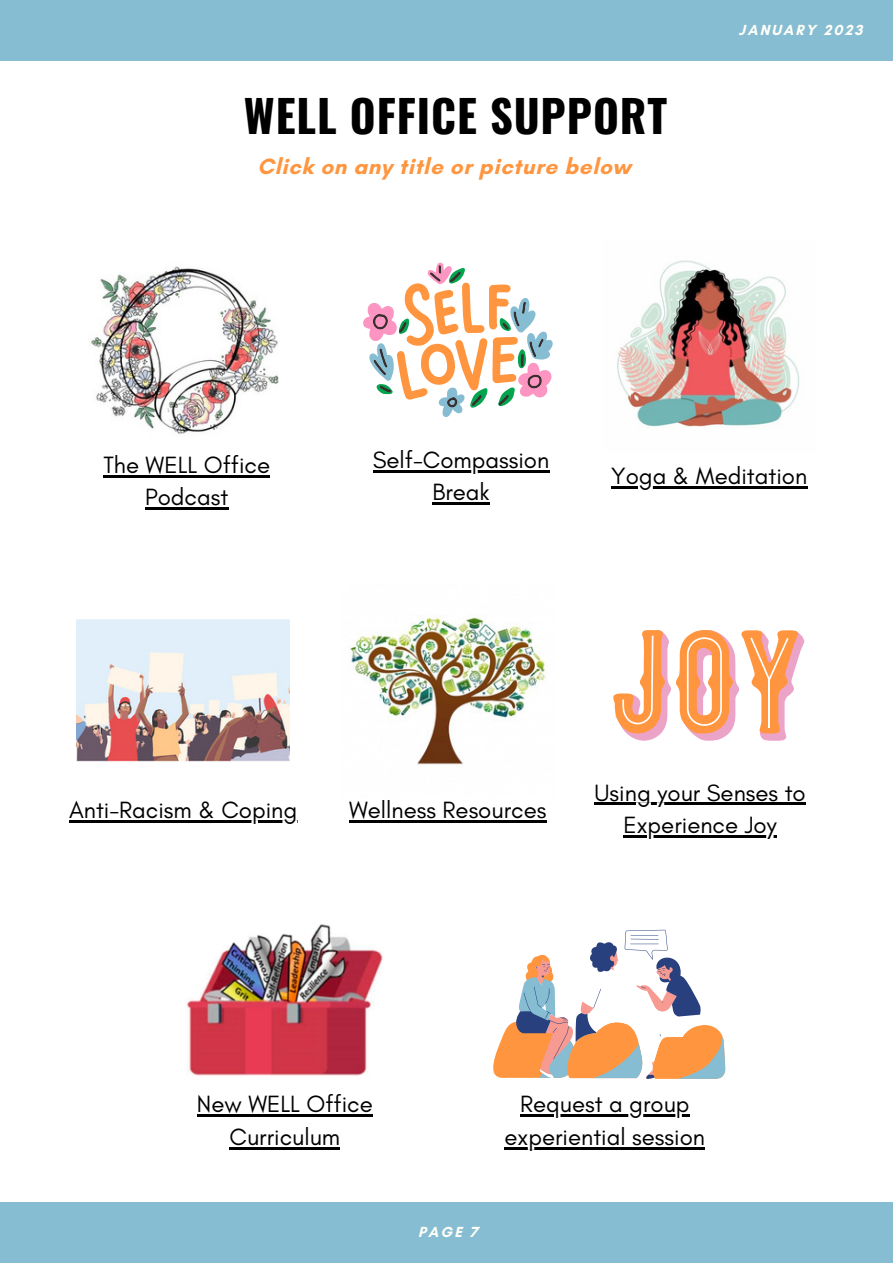
<style>
.page{position:relative;width:893px;height:1264px;background:#fff}
.page>*{position:absolute;margin:0;border:0;box-sizing:border-box;transform-origin:0 0}
.t1{font:700 44.4px "Oswald";letter-spacing:.02em;color:#000}
.t2{font:24px/32.5px "Glacial Indifference";color:#000;text-align:center}
.t3{font:700 22.5px "Glacial Indifference";letter-spacing:.03em;color:#ff953e}
.t4{font:700 14.85px "Glacial Indifference";letter-spacing:.14em;color:#fffff9}
</style>
<div class="page">
<div style="left:0;top:0;width:892px;height:61px;background:#86bdd2"></div>
<div style="left:0;top:1201px;width:892px;height:61px;background:#86bdd2"></div>
<img style="left:90px;top:266px;width:188px;height:168px">
<img style="left:617px;top:260px;width:183px;height:167px">
<img style="left:349px;top:617px;width:197px;height:148px">
<img style="left:77px;top:619px;width:212px;height:142px">
<svg style="left:613px;top:630px;width:192px;height:110px"></svg>
<hr style="left:768px;top:679px;width:2px;height:48px;background:#fff">
<svg style="left:363px;top:262px;width:190px;height:155px"></svg>
<img style="left:187px;top:924px;width:196px;height:152px">
<svg style="left:493px;top:929px;width:232px;height:150px"></svg>
<hr style="left:103px;top:475px;width:167px;height:2px;background:#000">
<hr style="left:145px;top:507px;width:83px;height:3px;background:#000">
<hr style="left:69px;top:820px;width:228px;height:2px;background:#000">
<hr style="left:611px;top:486px;width:196px;height:2px;background:#000">
<hr style="left:349px;top:820px;width:197px;height:2px;background:#000">
<hr style="left:373px;top:470px;width:176px;height:2px;background:#000">
<hr style="left:432px;top:502px;width:57px;height:3px;background:#000">
<hr style="left:594px;top:802px;width:211px;height:3px;background:#000">
<hr style="left:623px;top:835px;width:153px;height:2px;background:#000">
<hr style="left:197px;top:1114px;width:176px;height:2px;background:#000">
<hr style="left:229px;top:1146px;width:111px;height:3px;background:#000">
<hr style="left:520px;top:1114px;width:169px;height:2px;background:#000">
<hr style="left:504px;top:1146px;width:201px;height:3px;background:#000">
<h1 class="t1" style="left:244px;top:81px;width:425px">WELL OFFICE SUPPORT</h1>
<p class="t3" style="left:257px;top:152px;width:374px">Click on any title or picture below</p>
<p class="t4" style="left:738px;top:21px;width:125px">JANUARY 2023</p>
<p class="t2" style="left:103px;top:448px;width:168px">The WELL Office<br>Podcast</p>
<p class="t2" style="left:373px;top:443px;width:178px">Self-Compassion<br>Break</p>
<p class="t2" style="left:611px;top:459px;width:197px">Yoga &amp; Meditation</p>
<p class="t2" style="left:69px;top:793px;width:230px">Anti-Racism &amp; Coping</p>
<p class="t2" style="left:349px;top:793px;width:199px">Wellness Resources</p>
<p class="t2" style="left:594px;top:775px;width:213px">Using your Senses to<br>Experience Joy</p>
<p class="t2" style="left:197px;top:1087px;width:177px">New WELL Office<br>Curriculum</p>
<p class="t2" style="left:504px;top:1087px;width:202px">Request a group experiential session</p>
<p class="t4" style="left:418px;top:1222px;width:61px">PAGE 7</p>
</div>
